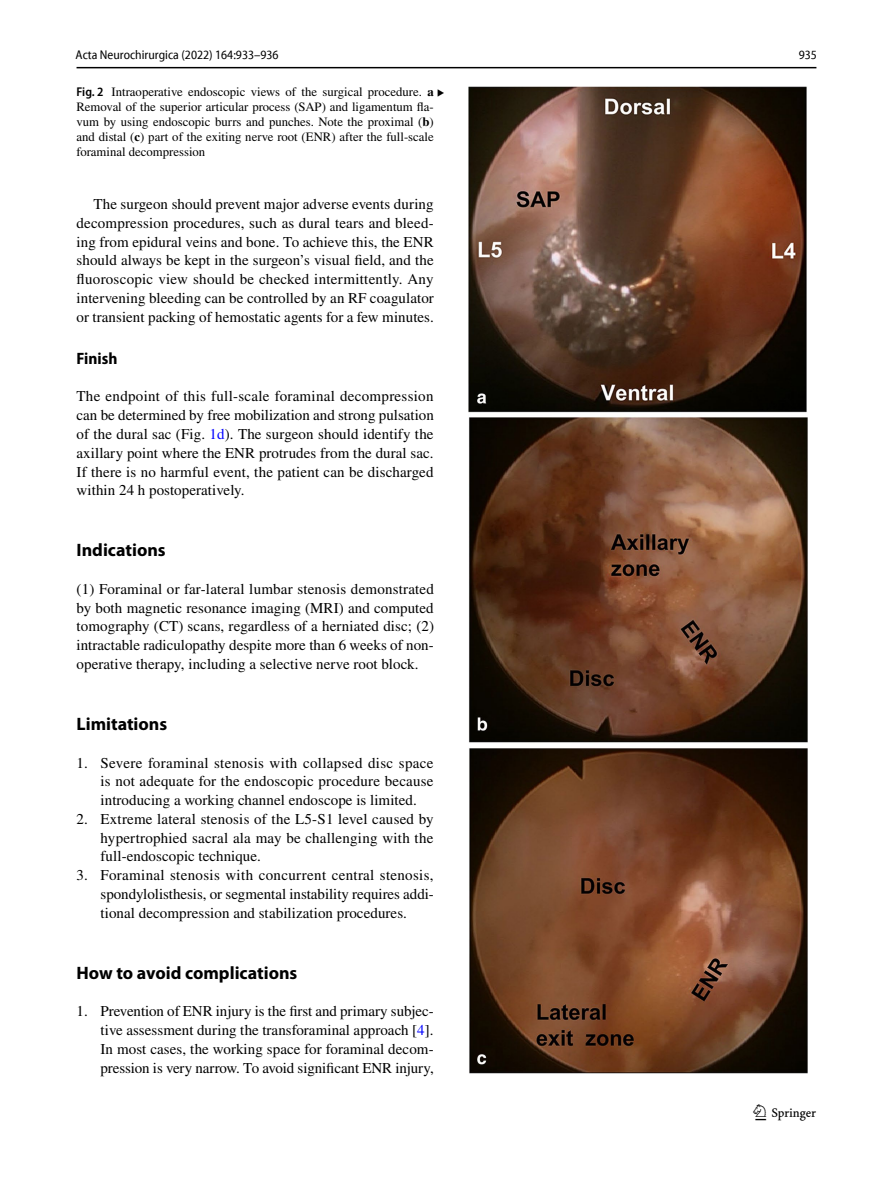
<style>
.page{position:relative;width:893px;height:1187px;background:#fff}
.page>*{position:absolute;margin:0;border:0;box-sizing:border-box;transform-origin:0 0}
.t1{font:22.5px "Springnew Regular 3";color:#000}
.t2{font:700 18px "Myriad Pro";color:#000}
.t3{font:700 semi-condensed 16.5px "Myriad Pro";color:#000}
.t4{font:15px/18.8px "STIX";letter-spacing:.005em;color:#000;text-align:justify}
.t5{font:12.75px/15px "STIX";color:#000}
.t6{font:semi-condensed 12.75px "Myriad Pro Unic";color:#000}
.s1{font-family:"Myriad Pro";font-weight:600;font-stretch:semi-condensed}
.s2{font-weight:700}
.s3{font-family:"STIX Math";font-size:12px}
.s4{color:#00f}
</style>
<div class="page">
<hr style="left:77px;top:67px;width:739px;height:1px;background:#000">
<img style="left:468px;top:87px;width:339px;height:986px">
<p class="t6" style="left:76px;top:50px;width:205px">Acta Neurochirurgica (2022) 164:933–936</p>
<p class="t6" style="left:799px;top:50px;width:20px">935</p>
<p class="t5" style="left:77px;top:85px;width:370px"><span class="s1">Fig. 2</span> Intraoperative endoscopic views of the surgical procedure. <span class="s2">a</span> <span class="s3">▸ </span>Removal of the superior articular process (SAP) and ligamentum fla&shy;vum by using endoscopic burrs and punches. Note the proximal (<span class="s2">b</span>) and distal (<span class="s2">c</span>) part of the exiting nerve root (ENR) after the full-scale foraminal decompression</p>
<p class="t4" style="left:77px;top:196px;width:359px;text-indent:17px">The surgeon should prevent major adverse events during decompression procedures, such as dural tears and bleed&shy;ing from epidural veins and bone. To achieve this, the ENR should always be kept in the surgeon’s visual field, and the fluoroscopic view should be checked intermittently. Any intervening bleeding can be controlled by an RF coagulator or transient packing of hemostatic agents for a few minutes.</p>
<p class="t3" style="left:77px;top:349px;width:42px">Finish</p>
<p class="t4" style="left:77px;top:388px;width:359px">The endpoint of this full-scale foraminal decompression can be determined by free mobilization and strong pulsation of the dural sac (Fig. <span class="s4">1d</span>). The surgeon should identify the axillary point where the ENR protrudes from the dural sac.<br>If there is no harmful event, the patient can be discharged within 24 h postoperatively.</p>
<p class="t2" style="left:77px;top:538px;width:91px">Indications</p>
<p class="t4" style="left:77px;top:580px;width:359px">(1) Foraminal or far-lateral lumbar stenosis demonstrated by both magnetic resonance imaging (MRI) and computed tomography (CT) scans, regardless of a herniated disc; (2) intractable radiculopathy despite more than 6 weeks of non&shy;operative therapy, including a selective nerve root block.</p>
<p class="t2" style="left:77px;top:712px;width:92px">Limitations</p>
<p class="t4" style="left:101px;top:754px;width:335px;text-indent:-24px">1. Severe foraminal stenosis with collapsed disc space is not adequate for the endoscopic procedure because introducing a working channel endoscope is limited.</p>
<p class="t4" style="left:101px;top:810px;width:335px;text-indent:-24px">2. Extreme lateral stenosis of the L5-S1 level caused by hypertrophied sacral ala may be challenging with the full-endoscopic technique.</p>
<p class="t4" style="left:101px;top:866px;width:335px;text-indent:-24px">3. Foraminal stenosis with concurrent central stenosis, spondylolisthesis, or segmental instability requires addi&shy;tional decompression and stabilization procedures.</p>
<p class="t2" style="left:77px;top:960px;width:222px">How to avoid complications</p>
<p class="t4" style="left:101px;top:1002px;width:335px;text-indent:-24px">1. Prevention of ENR injury is the first and primary subjec&shy;tive assessment during the transforaminal approach [<span class="s4">4</span>].<br>In most cases, the working space for foraminal decom&shy;pression is very narrow. To avoid significant ENR injury,</p>
<h1 class="t1" style="left:755px;top:1104px;width:62px">1 3</h1>
</div>
